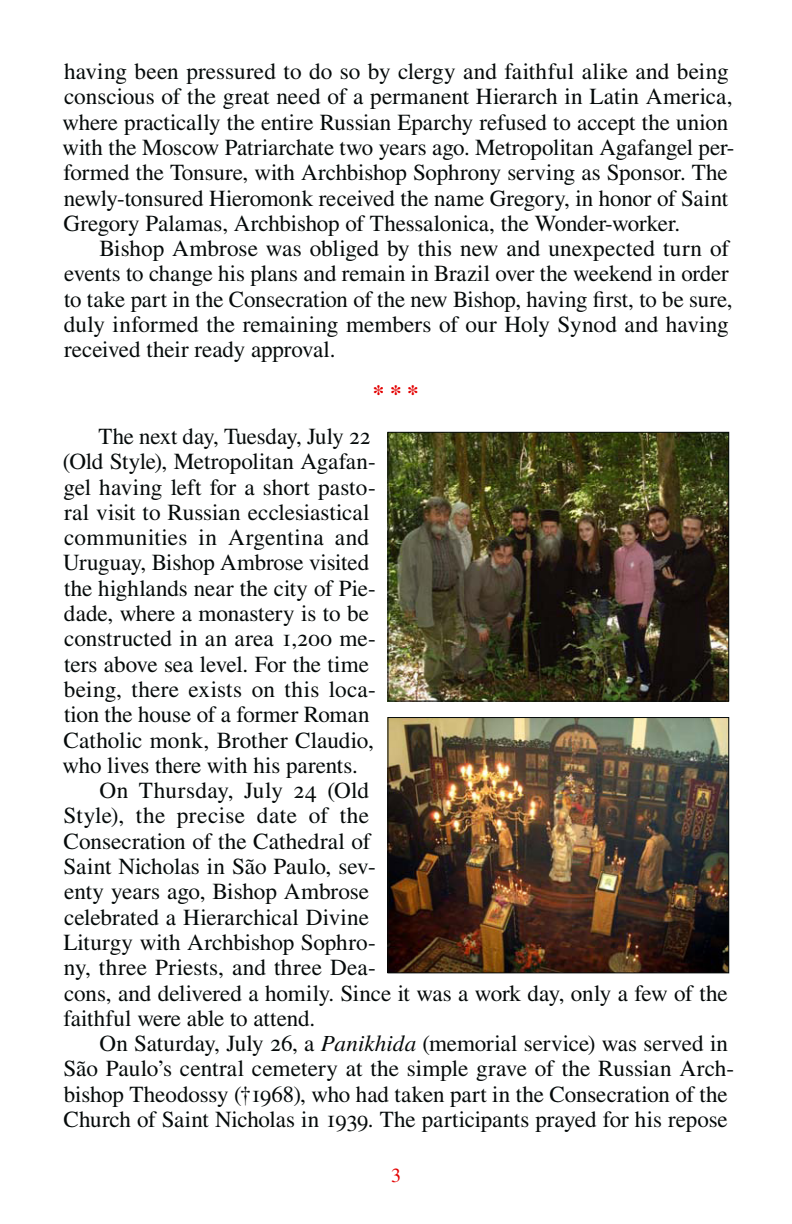
<style>
.page{position:relative;width:792px;height:1224px;background:#fff}
.page>*{position:absolute;margin:0;border:0;box-sizing:border-box;transform-origin:0 0}
.t1{font:23px/25.2px "CTOS Times Pro";letter-spacing:-.005em;color:#050a0a}
.Paragraph_Style_1{font:700 23px "CTOS Times Pro";color:#e30000}
.t2{font:20px "CTOS Times Pro";color:#e30000}
.s1{font-style:italic}
</style>
<div class="page">
<img style="left:390px;top:434px;width:337px;height:265px">
<div style="left:388px;top:432px;width:341px;height:269px;border:1px solid #050a0a"></div>
<img style="left:390px;top:719px;width:337px;height:252px">
<div style="left:388px;top:717px;width:341px;height:256px;border:1px solid #050a0a"></div>
<p class="t1" style="left:63px;top:57px;width:673px">having been pressured to do so by clergy and faithful alike and being conscious of the great need of a permanent Hierarch in Latin America, where practically the entire Russian Eparchy refused to accept the union with the Moscow Patriarchate two years ago. Metropolitan Agafangel per&shy;formed the Tonsure, with Archbishop Sophrony serving as Sponsor. The newly-tonsured Hieromonk received the name Gregory, in honor of Saint Gregory Palamas, Archbishop of Thessalonica, the Wonder-worker.</p>
<p class="t1" style="left:64px;top:234px;width:670px;text-indent:35px">Bishop Ambrose was obliged by this new and unexpected turn of events to change his plans and remain in Brazil over the weekend in order to take part in the Consecration of the new Bishop, having first, to be sure, duly informed the remaining members of our Holy Synod and having received their ready approval.</p>
<p class="Paragraph_Style_1" style="left:373px;top:372px;width:47px">* * *</p>
<p class="t1" style="left:63px;top:422px;width:315px;text-indent:36px">The next day, Tuesday, July 22 (Old Style), Metropolitan Agafan&shy;gel having left for a short pasto&shy;ral visit to Russian ecclesiastical communities in Argentina and<br>Uruguay, Bishop Ambrose visited the highlands near the city of Pie&shy;dade, where a monastery is to be constructed in an area 1,200 me&shy;ters above sea level. For the time being, there exists on this loca&shy;tion the house of a former Roman<br>Catholic monk, Brother Claudio, who lives there with his parents.</p>
<p class="t1" style="left:63px;top:776px;width:666px;text-indent:36px">On Thursday, July 24 (Old<br>Style), the precise date of the<br>Consecration of the Cathedral of<br>Saint Nicholas in São Paulo, sev-<br>enty years ago, Bishop Ambrose<br>celebrated a Hierarchical Divine<br>Liturgy with Archbishop Sophro-<br>ny, three Priests, and three Dea-<br>cons, and delivered a homily. Since it was a work day, only a few of the faithful were able to attend.</p>
<p class="t1" style="left:64px;top:1029px;width:672px;text-indent:36px">On Saturday, July 26, a <span class="s1">Panikhida</span> (memorial service) was served in São Paulo’s central cemetery at the simple grave of the Russian Arch&shy;bishop Theodossy (†1968), who had taken part in the Consecration of the Church of Saint Nicholas in 1939. The participants prayed for his repose</p>
<p class="t2" style="left:391px;top:1158px;width:11px">3</p>
</div>
